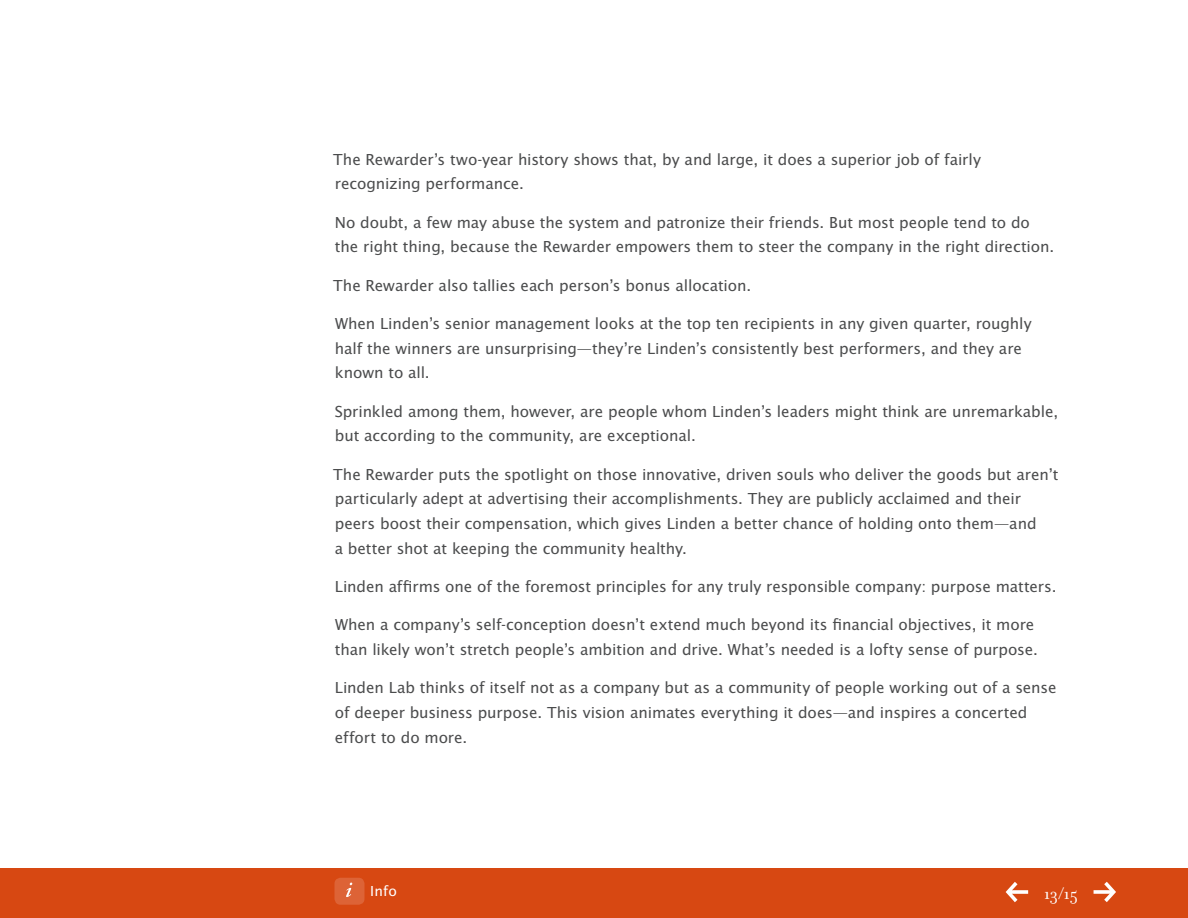
<style>
.page{position:relative;width:1188px;height:918px;background:#fff}
.page>*{position:absolute;margin:0;border:0;box-sizing:border-box;transform-origin:0 0}
.t1{font:18px "Filosofia OT";color:#fff}
.t2{font:16.5px/24.8px "Lucida Sans EFOP";letter-spacing:-.005em;color:#4b4c4d}
.t3{font:15px "Lucida Sans EFOP";color:#fff}
</style>
<div class="page">
<div style="left:0;top:869px;width:1188px;height:49px;background:#d74812"></div>
<div style="left:334px;top:878px;width:30px;height:27px;background:#dd6336;border-radius:6px"></div>
<svg style="left:346px;top:883px;width:6px;height:14px"></svg>
<svg style="left:1006px;top:882px;width:22px;height:20px"></svg>
<svg style="left:1094px;top:882px;width:22px;height:20px"></svg>
<p class="t2" style="left:333px;top:148px;width:649px">The Rewarder’s two-year history shows that, by and large, it does a superior job of fairly recognizing performance.</p>
<p class="t2" style="left:335px;top:211px;width:721px">No doubt, a few may abuse the system and patronize their friends. But most people tend to do the right thing, because the Rewarder empowers them to steer the company in the right direction.</p>
<p class="t2" style="left:333px;top:274px;width:420px">The Rewarder also tallies each person’s bonus allocation.</p>
<p class="t2" style="left:335px;top:312px;width:698px">When Linden’s senior management looks at the top ten recipients in any given quarter, roughly half the winners are unsurprising—they’re Linden’s consistently best performers, and they are known to all.</p>
<p class="t2" style="left:335px;top:400px;width:725px">Sprinkled among them, however, are people whom Linden’s leaders might think are unremarkable, but according to the community, are exceptional.</p>
<p class="t2" style="left:333px;top:463px;width:727px">The Rewarder puts the spotlight on those innovative, driven souls who deliver the goods but aren’t particularly adept at advertising their accomplishments. They are publicly acclaimed and their peers boost their compensation, which gives Linden a better chance of holding onto them—and<br>a better shot at keeping the community healthy.</p>
<p class="t2" style="left:335px;top:575px;width:723px">Linden affirms one of the foremost principles for any truly responsible company: purpose matters.</p>
<p class="t2" style="left:335px;top:613px;width:705px">When a company’s self-conception doesn’t extend much beyond its financial objectives, it more than likely won’t stretch people’s ambition and drive. What’s needed is a lofty sense of purpose.</p>
<p class="t2" style="left:335px;top:676px;width:723px">Linden Lab thinks of itself not as a company but as a community of people working out of a sense of deeper business purpose. This vision animates everything it does—and inspires a concerted effort to do more.</p>
<p class="t3" style="left:370px;top:883px;width:28px">Info</p>
<p class="t1" style="left:1044px;top:884px;width:35px">13/15</p>
</div>
